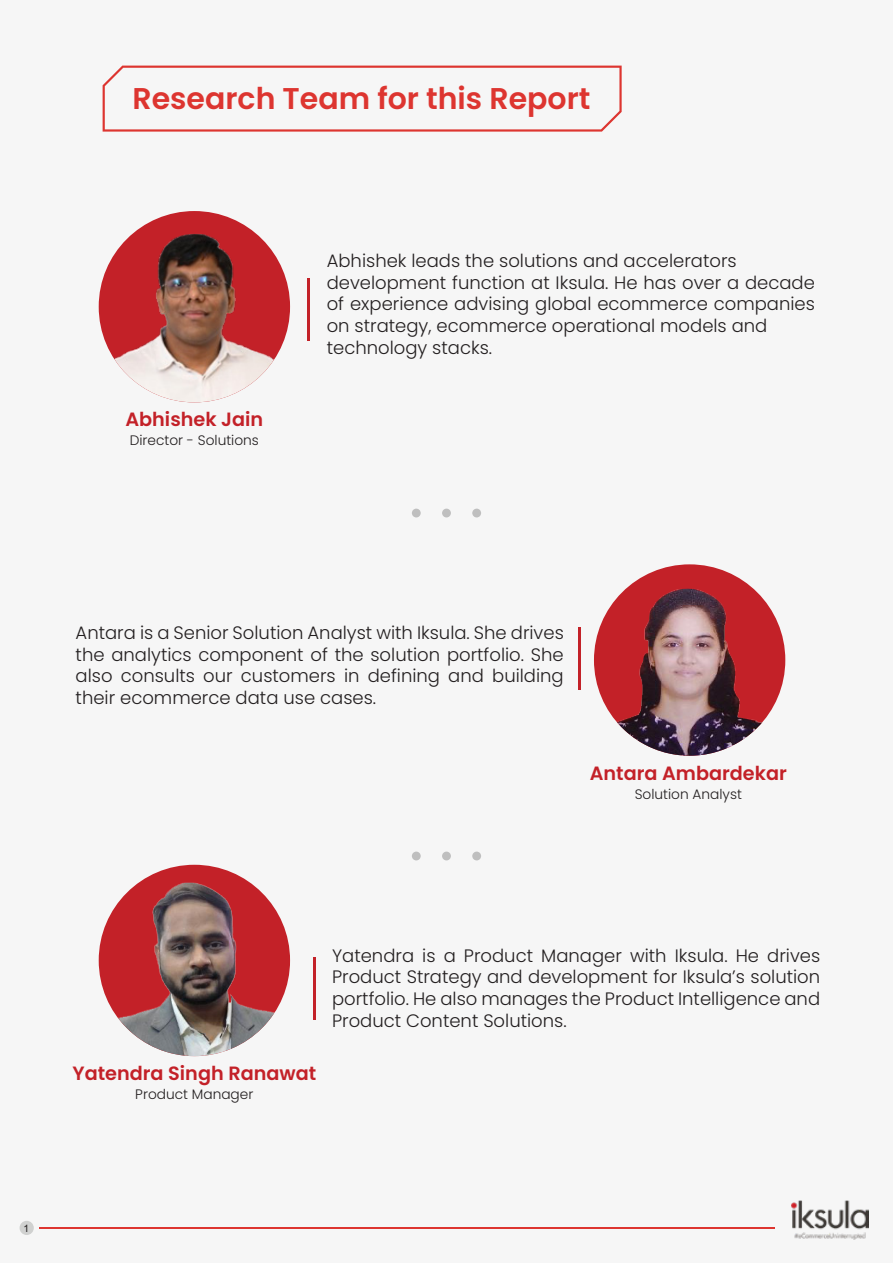
<style>
.page{position:relative;width:893px;height:1263px;background:#f6f6f6}
.page>*{position:absolute;margin:0;border:0;box-sizing:border-box;transform-origin:0 0}
.t1{font:600 30px "Poppins";color:#dd3530}
.t2{font:600 19.2px "Poppins";color:#c32128}
.t3{font:300 18px/21.6px "Poppins";color:#231f20;text-align:justify}
.t4{font:300 13.8px "Poppins";color:#231f20}
.t5{font:10.2px "Arial";color:#231f20}
</style>
<div class="page">
<img style="left:792px;top:1200px;width:77px;height:40px">
<div style="left:99px;top:211px;width:191px;height:191px;background:#c32128;border-radius:50%"></div>
<img style="left:99px;top:233px;width:191px;height:169px">
<div style="left:594px;top:564px;width:191px;height:192px;background:#c32128;border-radius:50%"></div>
<img style="left:601px;top:589px;width:172px;height:167px">
<div style="left:99px;top:865px;width:191px;height:191px;background:#c32128;border-radius:50%"></div>
<img style="left:102px;top:882px;width:186px;height:174px">
<hr style="left:308px;top:278px;width:2px;height:63px;background:#c32128">
<hr style="left:578px;top:627px;width:3px;height:62px;background:#c32128">
<hr style="left:313px;top:957px;width:2px;height:63px;background:#c32128">
<svg style="left:103px;top:66px;width:519px;height:66px"></svg>
<hr style="left:39px;top:1227px;width:736px;height:1px;background:#dd3530">
<div style="left:20px;top:1221px;width:14px;height:14px;background:#d0d1d0;border-radius:50%"></div>
<div style="left:472px;top:509px;width:9px;height:8px;background:#bfbfbf;border-radius:50%"></div>
<div style="left:442px;top:509px;width:9px;height:8px;background:#bfbfbf;border-radius:50%"></div>
<div style="left:412px;top:509px;width:9px;height:8px;background:#bfbfbf;border-radius:50%"></div>
<div style="left:472px;top:851px;width:9px;height:9px;background:#bfbfbf;border-radius:50%"></div>
<div style="left:442px;top:851px;width:9px;height:9px;background:#bfbfbf;border-radius:50%"></div>
<div style="left:412px;top:851px;width:9px;height:9px;background:#bfbfbf;border-radius:50%"></div>
<h1 class="t1" style="left:133px;top:81px;width:459px">Research Team for this Report</h1>
<p class="t2" style="left:125px;top:408px;width:139px">Abhishek Jain</p>
<p class="t4" style="left:130px;top:433px;width:131px">Director - Solutions</p>
<p class="t3" style="left:327px;top:250px;width:490px;text-align:left">Abhishek leads the solutions and accelerators development function at Iksula. He has over a decade of experience advising global ecommerce companies on strategy, ecommerce operational models and technology stacks.</p>
<p class="t3" style="left:76px;top:622px;width:490px">Antara is a Senior Solution Analyst with Iksula. She drives the analytics component of the solution portfolio. She also consults our customers in defining and building their ecommerce data use cases.</p>
<p class="t2" style="left:590px;top:762px;width:199px">Antara Ambardekar</p>
<p class="t4" style="left:635px;top:786px;width:109px">Solution Analyst</p>
<p class="t2" style="left:73px;top:1062px;width:245px">Yatendra Singh Ranawat</p>
<p class="t4" style="left:135px;top:1086px;width:120px">Product Manager</p>
<p class="t3" style="left:332px;top:945px;width:490px">Yatendra is a Product Manager with Iksula. He drives Product Strategy and development for Iksula’s solution portfolio. He also manages the Product Intelligence and Product Content Solutions.</p>
<p class="t5" style="left:24px;top:1221px;width:7px">1</p>
</div>
